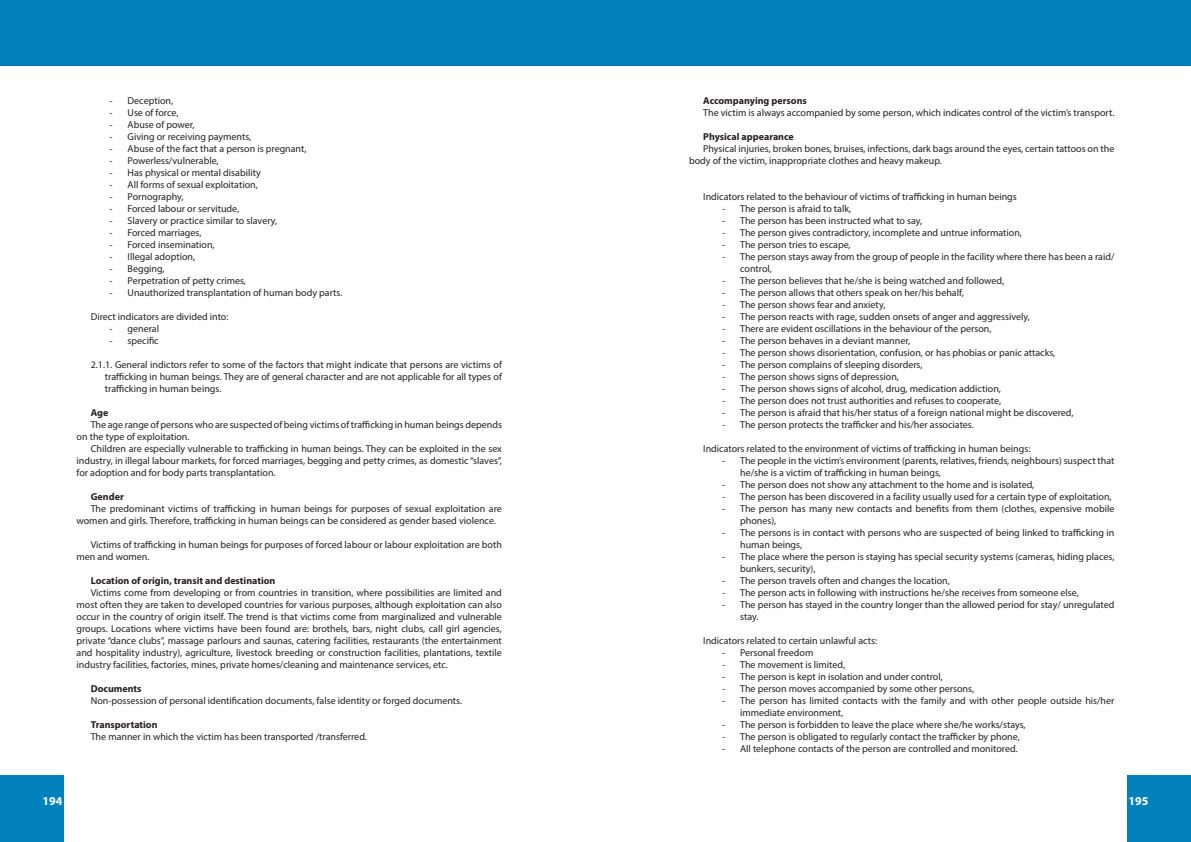
<style>
.page{position:relative;width:1191px;height:842px;background:#fff}
.page>*{position:absolute;margin:0;border:0;box-sizing:border-box;transform-origin:0 0}
.t1{font:700 12px "Myriad Pro";color:#fff}
.Text{font:10px/12px "Myriad Pro";color:#231f20}
.Bullet{font:10px/12px "Myriad Pro";color:#231f20;text-align:justify}
.Bulet_BOLD{font:700 10px "Myriad Pro";color:#231f20}
</style>
<div class="page">
<div style="left:1127px;top:775px;width:64px;height:67px;background:#0081bb"></div>
<div style="left:0;top:775px;width:64px;height:67px;background:#0081bb"></div>
<div style="left:0;top:0;width:1191px;height:66px;background:#0081bb"></div>
<p class="Text" style="left:110px;top:94px;width:65px">- Deception,</p>
<p class="Text" style="left:110px;top:106px;width:70px">- Use of force,</p>
<p class="Text" style="left:110px;top:118px;width:87px">- Abuse of power,</p>
<p class="Text" style="left:110px;top:130px;width:143px">- Giving or receiving payments,</p>
<p class="Text" style="left:110px;top:142px;width:198px">- Abuse of the fact that a person is pregnant,</p>
<p class="Text" style="left:110px;top:154px;width:111px">- Powerless/vulnerable,</p>
<p class="Text" style="left:110px;top:166px;width:153px">- Has physical or mental disability</p>
<p class="Text" style="left:110px;top:178px;width:150px">- All forms of sexual exploitation,</p>
<p class="Text" style="left:110px;top:190px;width:75px">- Pornography,</p>
<p class="Text" style="left:110px;top:202px;width:131px">- Forced labour or servitude,</p>
<p class="Text" style="left:110px;top:214px;width:169px">- Slavery or practice similar to slavery,</p>
<p class="Text" style="left:110px;top:226px;width:93px">- Forced marriages,</p>
<p class="Text" style="left:110px;top:238px;width:107px">- Forced insemination,</p>
<p class="Text" style="left:110px;top:250px;width:87px">- Illegal adoption,</p>
<p class="Text" style="left:110px;top:262px;width:56px">- Begging,</p>
<p class="Text" style="left:110px;top:274px;width:138px">- Perpetration of petty crimes,</p>
<p class="Text" style="left:110px;top:286px;width:234px">- Unauthorized transplantation of human body parts.</p>
<p class="Text" style="left:91px;top:310px;width:139px">Direct indicators are divided into:</p>
<p class="Text" style="left:110px;top:322px;width:51px">- general</p>
<p class="Text" style="left:110px;top:334px;width:51px">- specific</p>
<p class="Bullet" style="left:105px;top:358px;width:398px;text-indent:-14px">2.1.1. General indictors refer to some of the factors that might indicate that persons are victims of trafficking in human beings. They are of general character and are not applicable for all types of trafficking in human beings.</p>
<p class="Bulet_BOLD" style="left:91px;top:406px;width:19px">Age</p>
<p class="Text" style="left:77px;top:418px;width:427px;text-indent:14px">The age range of persons who are suspected of being victims of trafficking in human beings depends on the type of exploitation.</p>
<p class="Text" style="left:77px;top:442px;width:427px;text-align:justify;text-indent:14px">Children are especially vulnerable to trafficking in human beings. They can be exploited in the sex industry, in illegal labour markets, for forced marriages, begging and petty crimes, as domestic “slaves”, for adoption and for body parts transplantation.</p>
<p class="Bulet_BOLD" style="left:91px;top:490px;width:35px">Gender</p>
<p class="Text" style="left:77px;top:502px;width:427px;text-indent:14px">The predominant victims of trafficking in human beings for purposes of sexual exploitation are women and girls. Therefore, trafficking in human beings can be considered as gender based violence.</p>
<p class="Text" style="left:77px;top:538px;width:427px;text-indent:14px">Victims of trafficking in human beings for purposes of forced labour or labour exploitation are both men and women.</p>
<p class="Bulet_BOLD" style="left:91px;top:574px;width:186px">Location of origin, transit and destination</p>
<p class="Text" style="left:77px;top:586px;width:427px;text-align:justify;text-indent:14px">Victims come from developing or from countries in transition, where possibilities are limited and most often they are taken to developed countries for various purposes, although exploitation can also occur in the country of origin itself. The trend is that victims come from marginalized and vulnerable groups. Locations where victims have been found are: brothels, bars, night clubs, call girl agencies, private “dance clubs”, massage parlours and saunas, catering facilities, restaurants (the entertainment and hospitality industry), agriculture, livestock breeding or construction facilities, plantations, textile industry facilities, factories, mines, private homes/cleaning and maintenance services, etc.</p>
<p class="Bulet_BOLD" style="left:91px;top:682px;width:52px">Documents</p>
<p class="Text" style="left:91px;top:694px;width:373px">Non-possession of personal identification documents, false identity or forged documents.</p>
<p class="Bulet_BOLD" style="left:91px;top:718px;width:68px">Transportation</p>
<p class="Text" style="left:91px;top:730px;width:278px">The manner in which the victim has been transported /transferred.</p>
<p class="Bulet_BOLD" style="left:703px;top:94px;width:105px">Accompanying persons</p>
<p class="Text" style="left:703px;top:106px;width:413px">The victim is always accompanied by some person, which indicates control of the victim’s transport.</p>
<p class="Bulet_BOLD" style="left:703px;top:130px;width:92px">Physical appearance</p>
<p class="Text" style="left:689px;top:142px;width:427px;text-indent:14px">Physical injuries, broken bones, bruises, infections, dark bags around the eyes, certain tattoos on the body of the victim, inappropriate clothes and heavy makeup.</p>
<p class="Bullet" style="left:703px;top:190px;width:315px">Indicators related to the behaviour of victims of trafficking in human beings</p>
<p class="Text" style="left:722px;top:202px;width:131px">- The person is afraid to talk,</p>
<p class="Text" style="left:722px;top:214px;width:202px">- The person has been instructed what to say,</p>
<p class="Text" style="left:722px;top:226px;width:301px">- The person gives contradictory, incomplete and untrue information,</p>
<p class="Text" style="left:722px;top:238px;width:130px">- The person tries to escape,</p>
<p class="Text" style="left:740px;top:250px;width:376px;text-indent:-18px">- The person stays away from the group of people in the facility where there has been a raid/ control,</p>
<p class="Text" style="left:722px;top:274px;width:283px">- The person believes that he/she is being watched and followed,</p>
<p class="Text" style="left:722px;top:286px;width:243px">- The person allows that others speak on her/his behalf,</p>
<p class="Text" style="left:722px;top:298px;width:165px">- The person shows fear and anxiety,</p>
<p class="Text" style="left:722px;top:310px;width:309px">- The person reacts with rage, sudden onsets of anger and aggressively,</p>
<p class="Text" style="left:722px;top:322px;width:271px">- There are evident oscillations in the behaviour of the person,</p>
<p class="Text" style="left:722px;top:334px;width:190px">- The person behaves in a deviant manner,</p>
<p class="Text" style="left:722px;top:346px;width:335px">- The person shows disorientation, confusion, or has phobias or panic attacks,</p>
<p class="Text" style="left:722px;top:358px;width:202px">- The person complains of sleeping disorders,</p>
<p class="Text" style="left:722px;top:370px;width:178px">- The person shows signs of depression,</p>
<p class="Text" style="left:722px;top:382px;width:280px">- The person shows signs of alcohol, drug, medication addiction,</p>
<p class="Text" style="left:722px;top:394px;width:280px">- The person does not trust authorities and refuses to cooperate,</p>
<p class="Text" style="left:722px;top:406px;width:353px">- The person is afraid that his/her status of a foreign national might be discovered,</p>
<p class="Text" style="left:722px;top:418px;width:253px">- The person protects the trafficker and his/her associates.</p>
<p class="Bullet" style="left:703px;top:442px;width:329px">Indicators related to the environment of victims of trafficking in human beings:</p>
<p class="Text" style="left:740px;top:454px;width:376px;text-indent:-18px">- The people in the victim’s environment (parents, relatives, friends, neighbours) suspect that he/she is a victim of trafficking in human beings,</p>
<p class="Text" style="left:722px;top:478px;width:314px">- The person does not show any attachment to the home and is isolated,</p>
<p class="Text" style="left:722px;top:490px;width:391px">- The person has been discovered in a facility usually used for a certain type of exploitation,</p>
<p class="Text" style="left:740px;top:502px;width:376px;text-indent:-18px">- The person has many new contacts and benefits from them (clothes, expensive mobile phones),</p>
<p class="Text" style="left:740px;top:526px;width:376px;text-indent:-18px">- The persons is in contact with persons who are suspected of being linked to trafficking in human beings,</p>
<p class="Text" style="left:740px;top:550px;width:376px;text-indent:-18px">- The place where the person is staying has special security systems (cameras, hiding places, bunkers, security),</p>
<p class="Text" style="left:722px;top:574px;width:229px">- The person travels often and changes the location,</p>
<p class="Text" style="left:722px;top:586px;width:358px">- The person acts in following with instructions he/she receives from someone else,</p>
<p class="Text" style="left:740px;top:598px;width:376px;text-indent:-18px">- The person has stayed in the country longer than the allowed period for stay/ unregulated stay.</p>
<p class="Bullet" style="left:703px;top:634px;width:175px">Indicators related to certain unlawful acts:</p>
<p class="Text" style="left:722px;top:646px;width:93px">- Personal freedom</p>
<p class="Text" style="left:722px;top:658px;width:125px">- The movement is limited,</p>
<p class="Text" style="left:722px;top:670px;width:222px">- The person is kept in isolation and under control,</p>
<p class="Text" style="left:722px;top:682px;width:253px">- The person moves accompanied by some other persons,</p>
<p class="Text" style="left:740px;top:694px;width:376px;text-indent:-18px">- The person has limited contacts with the family and with other people outside his/her immediate environment,</p>
<p class="Text" style="left:722px;top:718px;width:305px">- The person is forbidden to leave the place where she/he works/stays,</p>
<p class="Text" style="left:722px;top:730px;width:299px">- The person is obligated to regularly contact the trafficker by phone,</p>
<p class="Text" style="left:722px;top:742px;width:297px">- All telephone contacts of the person are controlled and monitored.</p>
<p class="t1" style="left:43px;top:793px;width:21px">194</p>
<p class="t1" style="left:1128px;top:793px;width:21px">195</p>
</div>
